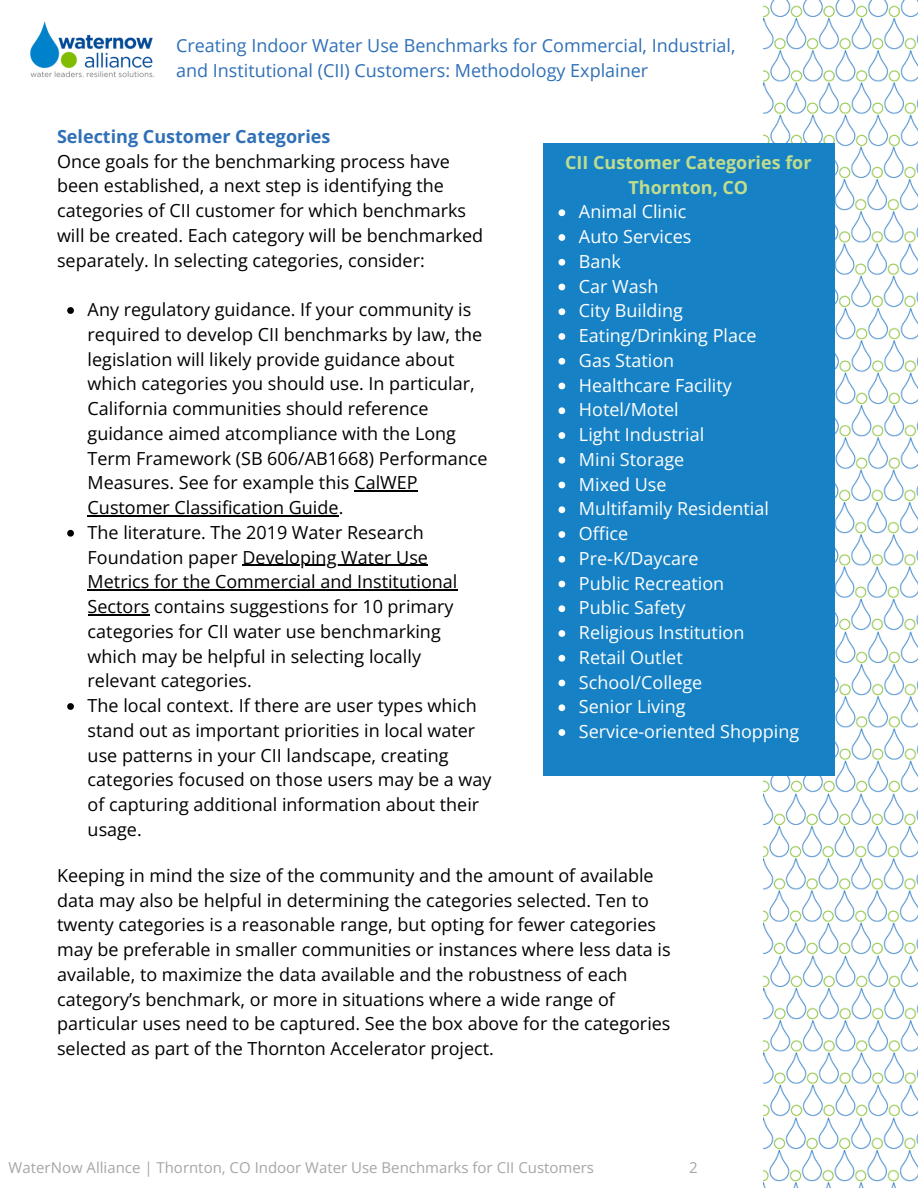
<style>
.page{position:relative;width:918px;height:1188px;background:#fff}
.page>*{position:absolute;margin:0;border:0;box-sizing:border-box;transform-origin:0 0}
.t1{font:18px/24.8px "Open Sans";color:#000}
.t2{font:18px "Open Sans";color:#fff}
.t3{font:18px/24.8px "Open Sans";color:#2f70b7}
.t4{font:700 18px/24.8px "Open Sans";color:#c0dc8c;text-align:center}
.t5{font:15px "Open Sans";color:#a6a6a6}
.s1{font-weight:700;color:#2f70b7}
</style>
<div class="page">
<img style="left:764px;top:0;width:154px;height:146px">
<img style="left:835px;top:146px;width:83px;height:160px">
<img style="left:835px;top:306px;width:83px;height:324px">
<img style="left:764px;top:630px;width:154px;height:324px">
<img style="left:764px;top:954px;width:154px;height:234px">
<img style="left:30px;top:21px;width:125px;height:57px">
<div style="left:544px;top:144px;width:291px;height:632px;background:#1682c5"></div>
<svg style="left:559px;top:209px;width:6px;height:7px"></svg>
<svg style="left:559px;top:234px;width:6px;height:7px"></svg>
<svg style="left:559px;top:259px;width:6px;height:7px"></svg>
<svg style="left:559px;top:284px;width:6px;height:6px"></svg>
<svg style="left:559px;top:308px;width:6px;height:7px"></svg>
<svg style="left:559px;top:333px;width:6px;height:7px"></svg>
<svg style="left:559px;top:358px;width:6px;height:7px"></svg>
<svg style="left:559px;top:383px;width:6px;height:6px"></svg>
<svg style="left:559px;top:407px;width:6px;height:7px"></svg>
<svg style="left:559px;top:432px;width:6px;height:7px"></svg>
<svg style="left:559px;top:457px;width:6px;height:7px"></svg>
<svg style="left:559px;top:482px;width:6px;height:6px"></svg>
<svg style="left:559px;top:506px;width:6px;height:7px"></svg>
<svg style="left:559px;top:531px;width:6px;height:7px"></svg>
<svg style="left:559px;top:556px;width:6px;height:7px"></svg>
<svg style="left:559px;top:581px;width:6px;height:6px"></svg>
<svg style="left:559px;top:605px;width:6px;height:7px"></svg>
<svg style="left:559px;top:630px;width:6px;height:7px"></svg>
<svg style="left:559px;top:655px;width:6px;height:7px"></svg>
<svg style="left:559px;top:680px;width:6px;height:6px"></svg>
<svg style="left:559px;top:704px;width:6px;height:7px"></svg>
<svg style="left:559px;top:729px;width:6px;height:7px"></svg>
<svg style="left:67px;top:307px;width:7px;height:7px"></svg>
<hr style="left:354px;top:490px;width:64px;height:2px;background:#000">
<hr style="left:88px;top:515px;width:251px;height:1px;background:#000">
<svg style="left:67px;top:530px;width:7px;height:7px"></svg>
<hr style="left:243px;top:565px;width:185px;height:1px;background:#000">
<hr style="left:88px;top:590px;width:370px;height:1px;background:#000">
<hr style="left:88px;top:614px;width:61px;height:1px;background:#000">
<svg style="left:67px;top:703px;width:7px;height:7px"></svg>
<p class="t3" style="left:176px;top:32px;width:561px">Creating Indoor Water Use Benchmarks for Commercial, Industrial, and Institutional (CII) Customers: Methodology Explainer</p>
<p class="t1" style="left:57px;top:124px;width:428px"><span class="s1">Selecting Customer Categories<br></span>Once goals for the benchmarking process have been established, a next step is identifying the categories of CII customer for which benchmarks will be created. Each category will be benchmarked separately. In selecting categories, consider:</p>
<p class="t1" style="left:88px;top:297px;width:401px">Any regulatory guidance. If your community is required to develop CII benchmarks by law, the legislation will likely provide guidance about which categories you should use. In particular, California communities should reference guidance aimed atcompliance with the Long Term Framework (SB 606/AB1668) Performance Measures. See for example this CalWEP Customer Classification Guide.</p>
<p class="t1" style="left:88px;top:520px;width:342px">The literature. The 2019 Water Research<br>Foundation paper Developing Water Use</p>
<p class="t1" style="left:88px;top:569px;width:391px">Metrics for the Commercial and Institutional Sectors contains suggestions for 10 primary categories for CII water use benchmarking which may be helpful in selecting locally relevant categories.<br>The local context. If there are user types which stand out as important priorities in local water</p>
<p class="t1" style="left:88px;top:742px;width:405px">use patterns in your CII landscape, creating categories focused on those users may be a way of capturing additional information about their usage.</p>
<p class="t4" style="left:565px;top:150px;width:248px">CII Customer Categories for<br>Thornton, CO</p>
<p class="t2" style="left:579px;top:199px;width:109px">Animal Clinic</p>
<p class="t2" style="left:579px;top:224px;width:114px">Auto Services</p>
<p class="t2" style="left:579px;top:249px;width:44px">Bank</p>
<p class="t2" style="left:579px;top:273px;width:81px">Car Wash</p>
<p class="t2" style="left:579px;top:298px;width:105px">City Building</p>
<p class="t2" style="left:579px;top:323px;width:179px">Eating/Drinking Place</p>
<p class="t2" style="left:579px;top:348px;width:97px">Gas Station</p>
<p class="t2" style="left:579px;top:372px;width:154px">Healthcare Facility</p>
<h2 class="t2" style="left:579px;top:397px;width:101px">Hotel/Motel</h2>
<h2 class="t2" style="left:579px;top:422px;width:127px">Light Industrial</h2>
<p class="t2" style="left:579px;top:447px;width:107px">Mini Storage</p>
<p class="t2" style="left:579px;top:471px;width:89px">Mixed Use</p>
<p class="t2" style="left:579px;top:496px;width:192px">Multifamily Residential</p>
<h1 class="t2" style="left:579px;top:521px;width:51px">Office</h1>
<p class="t2" style="left:579px;top:546px;width:121px">Pre-K/Daycare</p>
<p class="t2" style="left:579px;top:570px;width:147px">Public Recreation</p>
<p class="t2" style="left:579px;top:595px;width:108px">Public Safety</p>
<p class="t2" style="left:579px;top:620px;width:167px">Religious Institution</p>
<p class="t2" style="left:579px;top:645px;width:105px">Retail Outlet</p>
<p class="t2" style="left:579px;top:669px;width:125px">School/College</p>
<p class="t2" style="left:579px;top:694px;width:108px">Senior Living</p>
<p class="t2" style="left:579px;top:719px;width:222px">Service-oriented Shopping</p>
<p class="t1" style="left:57px;top:862px;width:615px">Keeping in mind the size of the community and the amount of available data may also be helpful in determining the categories selected. Ten to twenty categories is a reasonable range, but opting for fewer categories may be preferable in smaller communities or instances where less data is available, to maximize the data available and the robustness of each category’s benchmark, or more in situations where a wide range of particular uses need to be captured. See the box above for the categories selected as part of the Thornton Accelerator project.</p>
<p class="t5" style="left:9px;top:1157px;width:587px">WaterNow Alliance | Thornton, CO Indoor Water Use Benchmarks for CII Customers</p>
<p class="t5" style="left:689px;top:1157px;width:10px">2</p>
</div>
